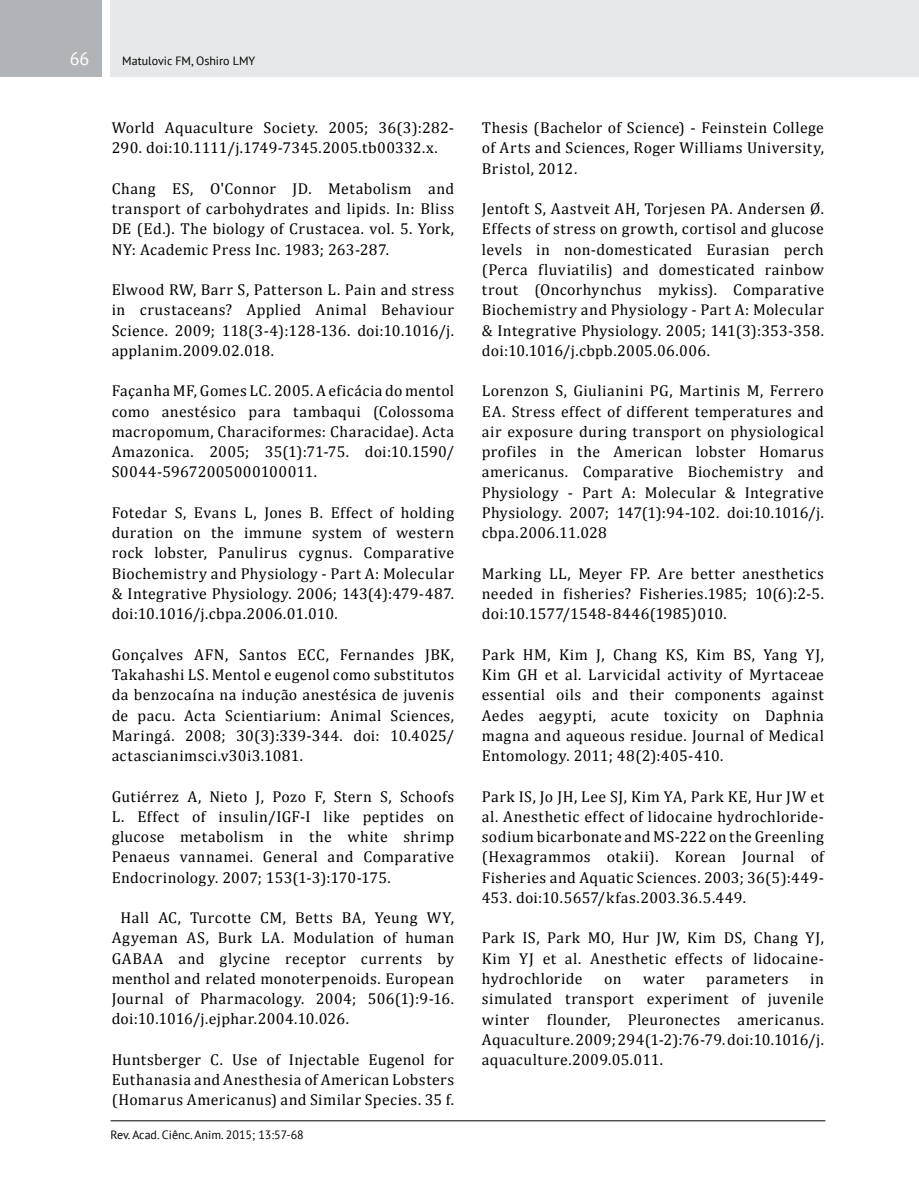
<style>
.page{position:relative;width:919px;height:1191px;background:#fff}
.page>*{position:absolute;margin:0;border:0;box-sizing:border-box;transform-origin:0 0}
.t1{font:18px "PT Sans";color:#fff}
.t2{font:15.75px/20.2px "Cambria";letter-spacing:.02em;color:#000;text-align:justify}
.t3{font:12px "PT Sans";color:#000}
</style>
<div class="page">
<div style="left:111px;top:0;width:807px;height:77px;background:#e6e7e8"></div>
<div style="left:0;top:0;width:102px;height:77px;background:#b1b4b6"></div>
<hr style="left:111px;top:1120px;width:714px;height:1px;background:#000">
<p class="t1" style="left:70px;top:47px;width:21px">66</p>
<p class="t3" style="left:122px;top:53px;width:134px">Matulovic FM, Oshiro LMY</p>
<p class="t2" style="left:112px;top:117px;width:344px">World Aquaculture Society. 2005; 36(3):282-<br>290. doi:10.1111/j.1749-7345.2005.tb00332.x.</p>
<p class="t2" style="left:112px;top:178px;width:344px">Chang ES, O'Connor JD. Metabolism and transport of carbohydrates and lipids. In: Bliss DE (Ed.). The biology of Crustacea. vol. 5. York, NY: Academic Press Inc. 1983; 263-287.</p>
<p class="t2" style="left:112px;top:279px;width:344px">Elwood RW, Barr S, Patterson L. Pain and stress in crustaceans? Applied Animal Behaviour Science. 2009; 118(3-4):128-136. doi:10.1016/j. applanim.2009.02.018.</p>
<p class="t2" style="left:112px;top:381px;width:344px">Façanha MF, Gomes LC. 2005. A eficácia do mentol como anestésico para tambaqui (Colossoma macropomum, Characiformes: Characidae). Acta Amazonica. 2005; 35(1):71-75. doi:10.1590/ S0044-59672005000100011.</p>
<p class="t2" style="left:112px;top:502px;width:344px">Fotedar S, Evans L, Jones B. Effect of holding duration on the immune system of western rock lobster, Panulirus cygnus. Comparative Biochemistry and Physiology - Part A: Molecular &amp; Integrative Physiology. 2006; 143(4):479-487. doi:10.1016/j.cbpa.2006.01.010.</p>
<p class="t2" style="left:112px;top:644px;width:344px">Gonçalves AFN, Santos ECC, Fernandes JBK, Takahashi LS. Mentol e eugenol como substitutos da benzocaína na indução anestésica de juvenis de pacu. Acta Scientiarium: Animal Sciences, Maringá. 2008; 30(3):339-344. doi: 10.4025/ actascianimsci.v30i3.1081.</p>
<p class="t2" style="left:112px;top:786px;width:344px">Gutiérrez A, Nieto J, Pozo F, Stern S, Schoofs L. Effect of insulin/IGF-I like peptides on glucose metabolism in the white shrimp Penaeus vannamei. General and Comparative Endocrinology. 2007; 153(1-3):170-175.</p>
<p class="t2" style="left:112px;top:907px;width:344px;text-indent:9px">Hall AC, Turcotte CM, Betts BA, Yeung WY, Agyeman AS, Burk LA. Modulation of human GABAA and glycine receptor currents by menthol and related monoterpenoids. European Journal of Pharmacology. 2004; 506(1):9-16. doi:10.1016/j.ejphar.2004.10.026.</p>
<p class="t2" style="left:112px;top:1049px;width:344px">Huntsberger C. Use of Injectable Eugenol for Euthanasia and Anesthesia of American Lobsters (Homarus Americanus) and Similar Species. 35 f.</p>
<p class="t3" style="left:111px;top:1126px;width:195px">Rev. Acad. Ciênc. Anim. 2015; 13:57-68</p>
<p class="t2" style="left:482px;top:117px;width:343px">Thesis (Bachelor of Science) - Feinstein College of Arts and Sciences, Roger Williams University, Bristol, 2012.</p>
<p class="t2" style="left:482px;top:198px;width:343px">Jentoft S, Aastveit AH, Torjesen PA. Andersen Ø.<br>Effects of stress on growth, cortisol and glucose levels in non-domesticated Eurasian perch (Perca fluviatilis) and domesticated rainbow trout (Oncorhynchus mykiss). Comparative Biochemistry and Physiology - Part A: Molecular &amp; Integrative Physiology. 2005; 141(3):353-358. doi:10.1016/j.cbpb.2005.06.006.</p>
<p class="t2" style="left:482px;top:381px;width:343px">Lorenzon S, Giulianini PG, Martinis M, Ferrero EA. Stress effect of different temperatures and air exposure during transport on physiological profiles in the American lobster Homarus americanus. Comparative Biochemistry and Physiology - Part A: Molecular &amp; Integrative Physiology. 2007; 147(1):94-102. doi:10.1016/j. cbpa.2006.11.028</p>
<p class="t2" style="left:482px;top:563px;width:343px">Marking LL, Meyer FP. Are better anesthetics needed in fisheries? Fisheries.1985; 10(6):2-5. doi:10.1577/1548-8446(1985)010.</p>
<p class="t2" style="left:482px;top:644px;width:343px">Park HM, Kim J, Chang KS, Kim BS, Yang YJ, Kim GH et al. Larvicidal activity of Myrtaceae essential oils and their components against Aedes aegypti, acute toxicity on Daphnia magna and aqueous residue. Journal of Medical Entomology. 2011; 48(2):405-410.</p>
<p class="t2" style="left:482px;top:786px;width:344px">Park IS, Jo JH, Lee SJ, Kim YA, Park KE, Hur JW et al. Anesthetic effect of lidocaine hydrochloride&shy;sodium bicarbonate and MS-222 on the Greenling (Hexagrammos otakii). Korean Journal of Fisheries and Aquatic Sciences. 2003; 36(5):449- 453. doi:10.5657/kfas.2003.36.5.449.</p>
<p class="t2" style="left:482px;top:928px;width:343px">Park IS, Park MO, Hur JW, Kim DS, Chang YJ, Kim YJ et al. Anesthetic effects of lidocaine&shy;hydrochloride</p>
<p class="t2" style="left:482px;top:968px;width:343px;text-indent:328px">in simulated transport experiment of juvenile winter flounder, Pleuronectes americanus.<br>Aquaculture. 2009; 294(1-2):76-79. doi:10.1016/j. aquaculture.2009.05.011.</p>
<p class="t2" style="left:604px;top:968px;width:19px">on</p>
<p class="t2" style="left:643px;top:968px;width:43px">water</p>
<p class="t2" style="left:706px;top:968px;width:84px">parameters</p>
</div>
